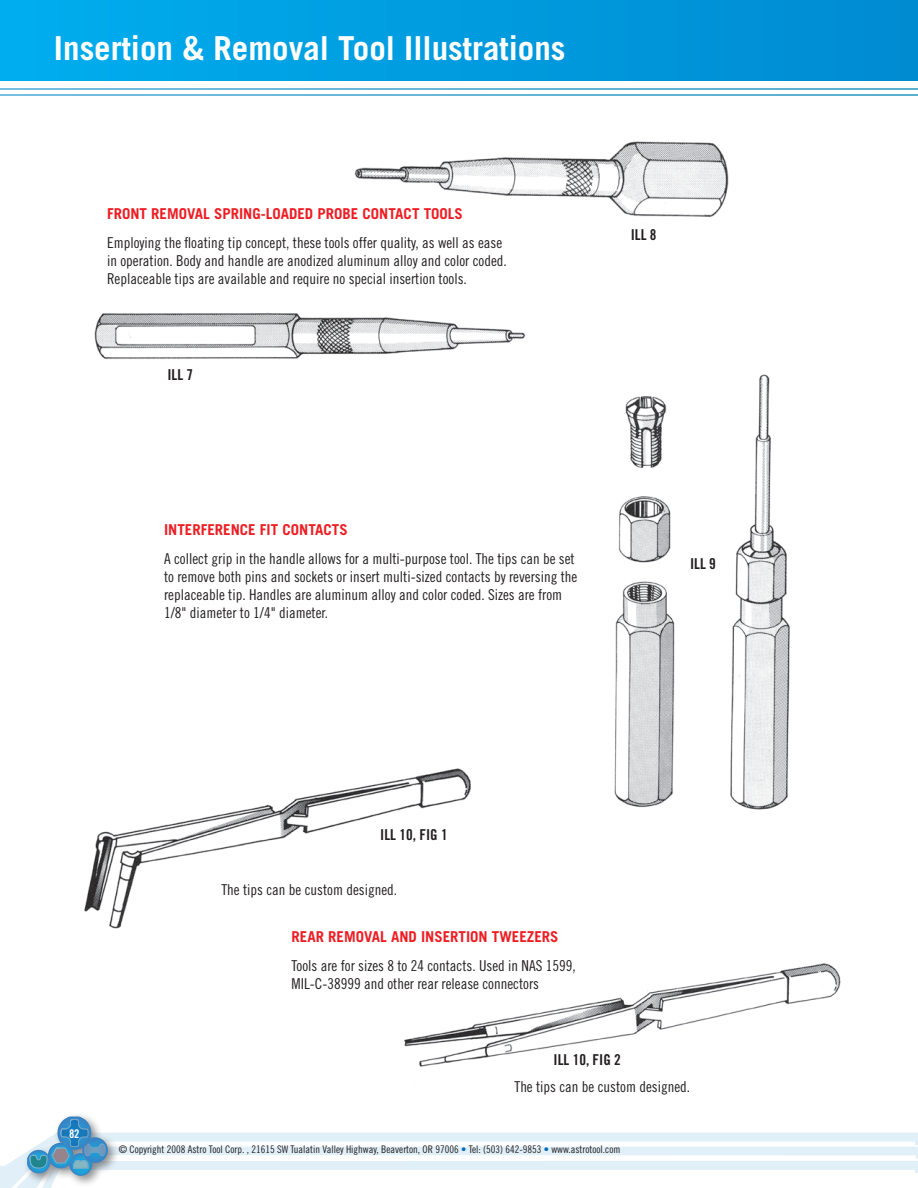
<style>
.page{position:relative;width:918px;height:1188px;background:#fff}
.page>*{position:absolute;margin:0;border:0;box-sizing:border-box;transform-origin:0 0}
.t1{font:700 33px "Trade Gothic";color:#fff}
.t2{font:15px/18px "Trade Gothic Cond Eighteen";color:#231f20}
.t3{font:700 15px "Trade Gothic";color:#ee1d23}
.t4{font:15px "Trade Gothic Bold Cond Twenty";color:#231f20}
.t5{font:12px "Trade Gothic Bold Cond Twenty";color:#fff}
.t6{font:10.5px "Trade Gothic Cond Eighteen";color:#231f20}
.s1{color:#006bb6}
</style>
<div class="page">
<svg style="left:16px;top:1116px;width:902px;height:72px"></svg>
<svg style="left:0;top:88px;width:918px;height:1px"></svg>
<svg style="left:0;top:94px;width:918px;height:2px;background:#67b5d7"></svg>
<div style="left:0;top:0;width:918px;height:81px;background:linear-gradient(to right,#00aeee,#008ad1)"></div>
<img style="left:94px;top:312px;width:432px;height:47px">
<img style="left:354px;top:141px;width:375px;height:76px">
<img style="left:614px;top:374px;width:176px;height:436px">
<img style="left:404px;top:963px;width:437px;height:104px">
<div style="left:681px;top:558px;width:44px;height:42px;background:#fff"></div>
<img style="left:84px;top:768px;width:387px;height:161px">
<div style="left:371px;top:829px;width:86px;height:46px;background:#fff"></div>
<div style="left:221px;top:883px;width:213px;height:27px;background:#fff"></div>
<div style="left:539px;top:1054px;width:96px;height:20px;background:#fff"></div>
<h1 class="t1" style="left:54px;top:28px;width:513px">Insertion &amp; Removal Tool Illustrations</h1>
<p class="t3" style="left:107px;top:205px;width:357px">FRONT REMOVAL SPRING-LOADED PROBE CONTACT TOOLS</p>
<p class="t2" style="left:107px;top:234px;width:401px">Employing the floating tip concept, these tools offer quality, as well as ease in operation. Body and handle are anodized aluminum alloy and color coded.<br>Replaceable tips are available and require no special insertion tools.</p>
<p class="t4" style="left:167px;top:366px;width:27px">ILL 7</p>
<p class="t4" style="left:631px;top:225px;width:27px">ILL 8</p>
<p class="t3" style="left:164px;top:521px;width:185px">INTERFERENCE FIT CONTACTS</p>
<p class="t2" style="left:164px;top:550px;width:415px">A collect grip in the handle allows for a multi-purpose tool. The tips can be set to remove both pins and sockets or insert multi-sized contacts by reversing the replaceable tip. Handles are aluminum alloy and color coded. Sizes are from 1/8" diameter to 1/4" diameter.</p>
<p class="t4" style="left:690px;top:555px;width:27px">ILL 9</p>
<p class="t4" style="left:380px;top:826px;width:69px">ILL 10, FIG 1</p>
<p class="t2" style="left:221px;top:880px;width:177px">The tips can be custom designed.</p>
<p class="t3" style="left:292px;top:927px;width:269px">REAR REMOVAL AND INSERTION TWEEZERS</p>
<p class="t2" style="left:292px;top:956px;width:286px">Tools are for sizes 8 to 24 contacts. Used in NAS 1599,<br>MIL-C-38999 and other rear release connectors</p>
<p class="t4" style="left:554px;top:1051px;width:69px">ILL 10, FIG 2</p>
<p class="t5" style="left:69px;top:1126px;width:12px">82</p>
<p class="t2" style="left:514px;top:1077px;width:177px">The tips can be custom designed.</p>
<p class="t6" style="left:119px;top:1143px;width:503px">© Copyright 2008 Astro Tool Corp. , 21615 SW Tualatin Valley Highway, Beaverton, OR 97006 <span class="s1">•</span> Tel: (503) 642-9853 <span class="s1">•</span> www.astrotool.com</p>
</div>
